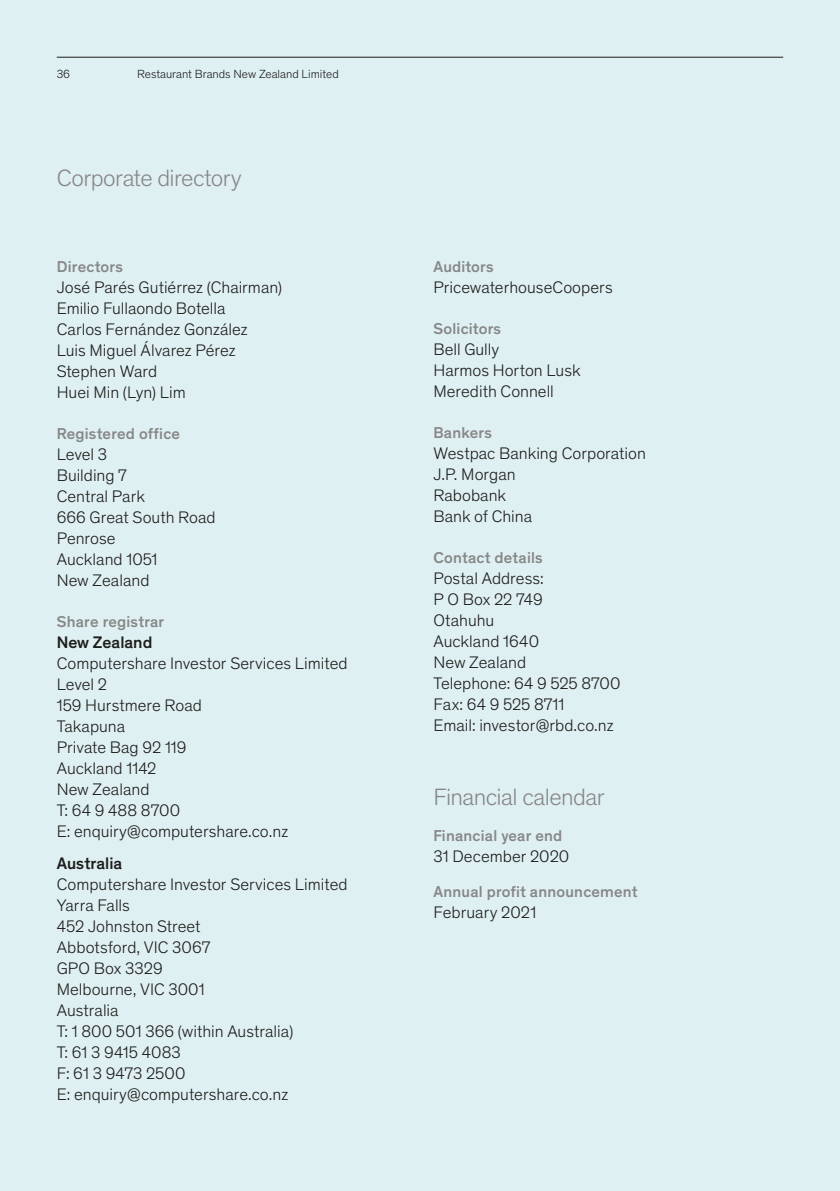
<style>
.page{position:relative;width:840px;height:1191px;background:#fff}
.page>*{position:absolute;margin:0;border:0;box-sizing:border-box;transform-origin:0 0}
.t1{font:300 24px "Theinhardt";letter-spacing:-.025em;color:#878787}
.t2{font:300 17px/21px "Theinhardt";color:#1d1d1b}
.t3{font:500 17px "Theinhardt";letter-spacing:.005em;color:#1d1d1b}
.t4{font:500 16px "Theinhardt";letter-spacing:.015em;color:#878787}
.t5{font:300 12px "Theinhardt";color:#1d1d1b}
</style>
<div class="page">
<div style="left:0;top:0;width:839px;height:1191px;background:#dff0f2"></div>
<hr style="left:57px;top:57px;width:725px;height:1px;background:#1d1d1b">
<p class="t5" style="left:57px;top:65px;width:15px">36</p>
<p class="t5" style="left:137px;top:65px;width:203px">Restaurant Brands New Zealand Limited</p>
<h1 class="t1" style="left:57px;top:162px;width:186px">Corporate directory</h1>
<p class="t4" style="left:57px;top:257px;width:68px">Directors</p>
<p class="t2" style="left:57px;top:276px;width:227px">José Parés Gutiérrez (Chairman)<br>Emilio Fullaondo Botella<br>Carlos Fernández González<br>Luis Miguel Álvarez Pérez<br>Stephen Ward<br>Huei Min (Lyn) Lim</p>
<p class="t4" style="left:57px;top:424px;width:125px">Registered office</p>
<p class="t2" style="left:57px;top:443px;width:160px">Level 3<br>Building 7<br>Central Park<br>666 Great South Road<br>Penrose<br>Auckland 1051<br>New Zealand</p>
<p class="t4" style="left:57px;top:612px;width:109px">Share registrar</p>
<p class="t3" style="left:57px;top:632px;width:97px">New Zealand</p>
<p class="t2" style="left:57px;top:652px;width:292px">Computershare Investor Services Limited<br>Level 2<br>159 Hurstmere Road<br>Takapuna<br>Private Bag 92 119<br>Auckland 1142<br>New Zealand<br>T: 64 9 488 8700<br>E: enquiry@computershare.co.nz</p>
<p class="t3" style="left:57px;top:853px;width:67px">Australia</p>
<p class="t2" style="left:57px;top:873px;width:292px">Computershare Investor Services Limited<br>Yarra Falls<br>452 Johnston Street<br>Abbotsford, VIC 3067<br>GPO Box 3329<br>Melbourne, VIC 3001<br>Australia<br>T: 1 800 501 366 (within Australia)<br>T: 61 3 9415 4083<br>F: 61 3 9473 2500<br>E: enquiry@computershare.co.nz</p>
<p class="t4" style="left:433px;top:257px;width:62px">Auditors</p>
<p class="t2" style="left:433px;top:276px;width:181px">PricewaterhouseCoopers</p>
<p class="t4" style="left:433px;top:319px;width:69px">Solicitors</p>
<p class="t2" style="left:433px;top:338px;width:148px">Bell Gully<br>Harmos Horton Lusk<br>Meredith Connell</p>
<p class="t4" style="left:433px;top:423px;width:60px">Bankers</p>
<p class="t2" style="left:433px;top:442px;width:214px">Westpac Banking Corporation<br>J.P. Morgan<br>Rabobank<br>Bank of China</p>
<p class="t4" style="left:433px;top:548px;width:111px">Contact details</p>
<p class="t2" style="left:433px;top:567px;width:188px">Postal Address:<br>P O Box 22 749<br>Otahuhu<br>Auckland 1640<br>New Zealand<br>Telephone: 64 9 525 8700<br>Fax: 64 9 525 8711<br>Email: investor@rbd.co.nz</p>
<h1 class="t1" style="left:433px;top:780px;width:173px">Financial calendar</h1>
<p class="t4" style="left:433px;top:825px;width:130px">Financial year end</p>
<p class="t2" style="left:433px;top:844px;width:137px">31 December 2020</p>
<p class="t4" style="left:433px;top:882px;width:205px">Annual profit announcement</p>
<p class="t2" style="left:433px;top:901px;width:104px">February 2021</p>
</div>
